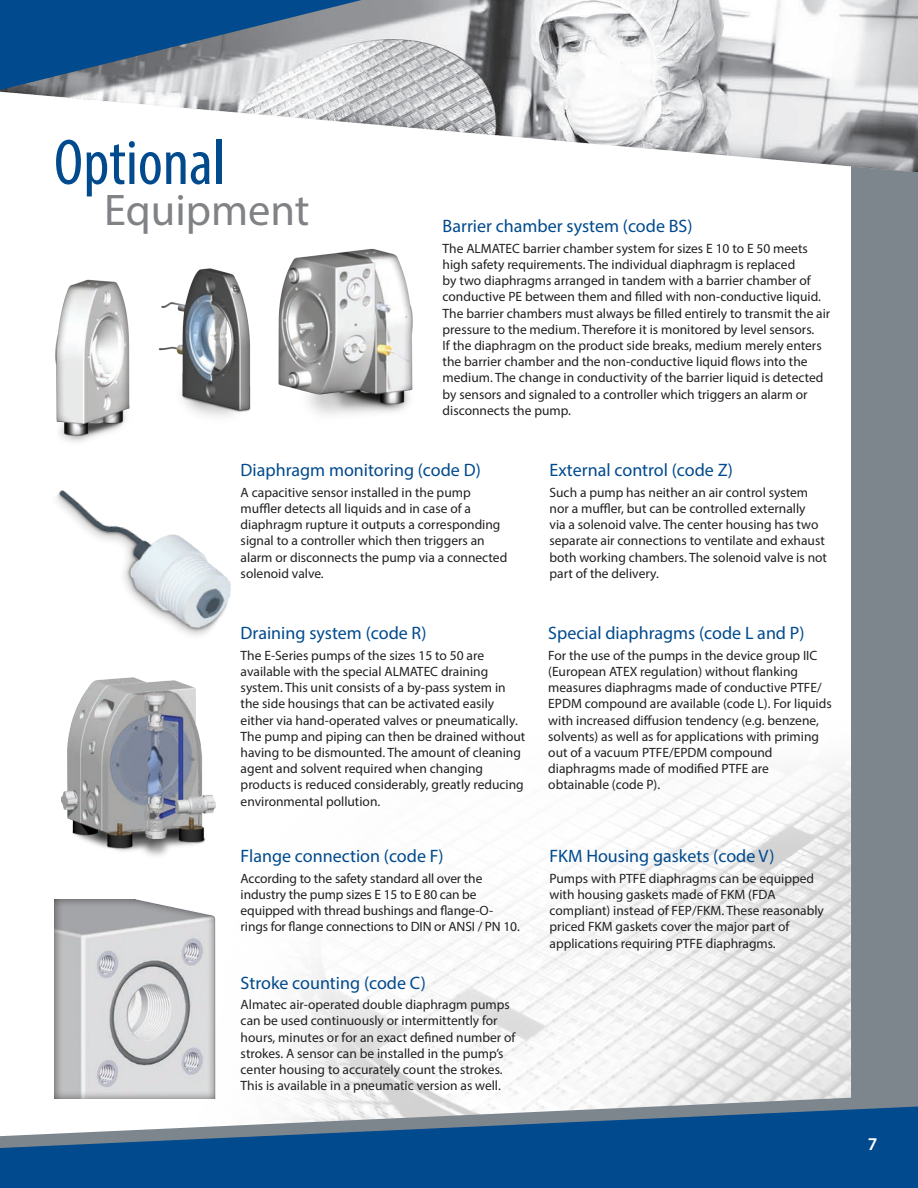
<style>
.page{position:relative;width:918px;height:1188px;background:#fff}
.page>*{position:absolute;margin:0;border:0;box-sizing:border-box;transform-origin:0 0}
.t1{font:condensed 64.95px "Myriad Pro";color:#004a8d}
.t2{font:44.55px "Myriad Pro";color:#808285}
.t3{font:18px "Myriad Pro";color:#004a8d}
.t4{font:600 18px "Myriad Pro";color:#fff}
.t5{font:13.5px/16.2px "Myriad Pro";color:#231f20}
</style>
<div class="page">
<img style="left:286px;top:275px;width:566px;height:820px">
<div style="left:852px;top:0;width:66px;height:1188px;background:#7e868d"></div>
<img style="left:416px;top:0;width:502px;height:275px">
<div style="left:54px;top:898px;width:193px;height:203px;background:#231f20;opacity:.75"></div>
<img style="left:61px;top:677px;width:155px;height:179px">
<div style="left:32px;top:241px;width:406px;height:223px;background:#231f20;opacity:.75"></div>
<img style="left:56px;top:490px;width:175px;height:146px">
<svg style="left:0;top:0;width:416px;height:322px"></svg>
<svg style="left:54px;top:1095px;width:864px;height:12px"></svg>
<svg style="left:0;top:1107px;width:918px;height:81px;background:#30689b"></svg>
<h1 class="t1" style="left:54px;top:123px;width:173px">Optional</h1>
<h2 class="t2" style="left:104px;top:183px;width:207px">Equipment</h2>
<h3 class="t3" style="left:443px;top:215px;width:251px">Barrier chamber system (code BS)</h3>
<p class="t5" style="left:443px;top:240px;width:389px">The ALMATEC barrier chamber system for sizes E 10 to E 50 meets high safety requirements. The individual diaphragm is replaced<br>by two diaphragms arranged in tandem with a barrier chamber of conductive PE between them and filled with non-conductive liquid.<br>The barrier chambers must always be filled entirely to transmit the air pressure to the medium. Therefore it is monitored by level sensors.<br>If the diaphragm on the product side breaks, medium merely enters the barrier chamber and the non-conductive liquid flows into the medium. The change in conductivity of the barrier liquid is detected by sensors and signaled to a controller which triggers an alarm or disconnects the pump.</p>
<h3 class="t3" style="left:241px;top:459px;width:242px">Diaphragm monitoring (code D)</h3>
<p class="t5" style="left:241px;top:484px;width:268px">A capacitive sensor installed in the pump muffler detects all liquids and in case of a diaphragm rupture it outputs a corresponding signal to a controller which then triggers an alarm or disconnects the pump via a connected solenoid valve.</p>
<h3 class="t3" style="left:241px;top:622px;width:187px">Draining system (code R)</h3>
<p class="t5" style="left:241px;top:647px;width:286px">The E-Series pumps of the sizes 15 to 50 are available with the special ALMATEC draining system. This unit consists of a by-pass system in the side housings that can be activated easily either via hand-operated valves or pneumatically.<br>The pump and piping can then be drained without having to be dismounted. The amount of cleaning agent and solvent required when changing products is reduced considerably, greatly reducing environmental pollution.</p>
<h3 class="t3" style="left:241px;top:845px;width:205px">Flange connection (code F)</h3>
<p class="t5" style="left:241px;top:870px;width:281px">According to the safety standard all over the industry the pump sizes E 15 to E 80 can be equipped with thread bushings and flange-O&shy;rings for flange connections to DIN or ANSI / PN 10.</p>
<h3 class="t3" style="left:241px;top:972px;width:187px">Stroke counting (code C)</h3>
<p class="t5" style="left:241px;top:996px;width:276px">Almatec air-operated double diaphragm pumps can be used continuously or intermittently for hours, minutes or for an exact defined number of strokes. A sensor can be installed in the pump’s center housing to accurately count the strokes.<br>This is available in a pneumatic version as well.</p>
<h3 class="t3" style="left:550px;top:459px;width:185px">External control (code Z)</h3>
<p class="t5" style="left:550px;top:484px;width:279px">Such a pump has neither an air control system nor a muffler, but can be controlled externally<br>via a solenoid valve. The center housing has two separate air connections to ventilate and exhaust both working chambers. The solenoid valve is not part of the delivery.</p>
<h3 class="t3" style="left:548px;top:622px;width:258px">Special diaphragms (code L and P)</h3>
<p class="t5" style="left:548px;top:647px;width:285px">For the use of the pumps in the device group IIC (European ATEX regulation) without flanking measures diaphragms made of conductive PTFE/ EPDM compound are available (code L). For liquids with increased diffusion tendency (e.g. benzene, solvents) as well as for applications with priming out of a vacuum PTFE/EPDM compound diaphragms made of modified PTFE are obtainable (code P).</p>
<h3 class="t3" style="left:550px;top:845px;width:227px">FKM Housing gaskets (code V)</h3>
<p class="t5" style="left:550px;top:870px;width:276px">Pumps with PTFE diaphragms can be equipped with housing gaskets made of FKM (FDA compliant) instead of FEP/FKM. These reasonably priced FKM gaskets cover the major part of applications requiring PTFE diaphragms.</p>
<h3 class="t4" style="left:868px;top:1133px;width:11px">7</h3>
</div>
